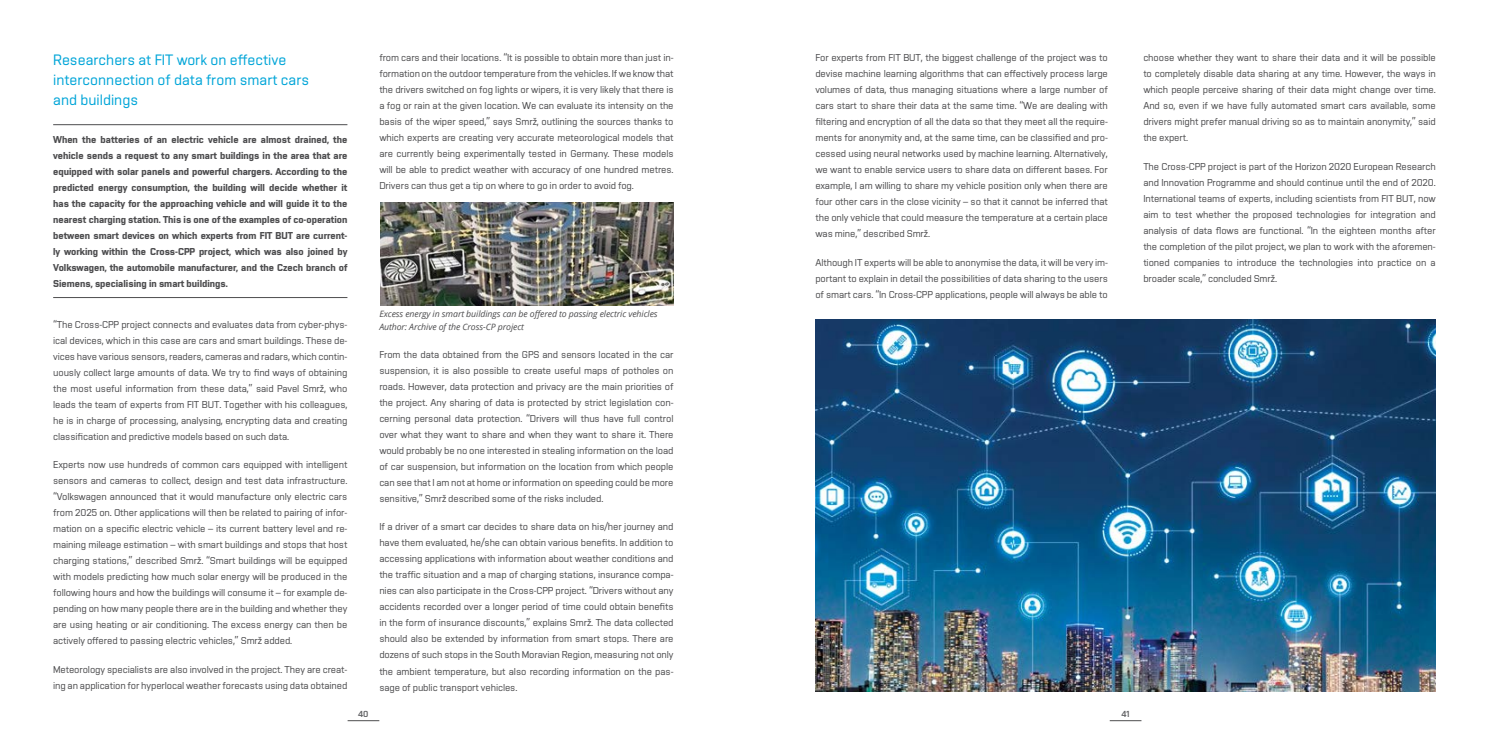
<style>
.page{position:relative;width:1489px;height:745px;background:#fff}
.page>*{position:absolute;margin:0;border:0;box-sizing:border-box;transform-origin:0 0}
.t1{font:15px/20px "Vafle Light VUT";color:#00a5d8}
.t2{font:10px/16px "Vafle Light VUT";letter-spacing:-.01em;color:#4d4d4f;text-align:justify}
.t3{font:700 10px/16px "Vafle VUT";color:#4d4d4f;text-align:justify}
.t4{font:italic 8.75px/12.5px "Open Sans";letter-spacing:-.01em;color:#4d4d4f}
.t5{font:8.75px "Vafle VUT";color:#606163}
</style>
<div class="page">
<hr style="left:347px;top:720px;width:32px;height:1px;background:#4d4d4f">
<hr style="left:1109px;top:720px;width:32px;height:1px;background:#4d4d4f">
<hr style="left:53px;top:124px;width:294px;height:1px;background:#4d4d4f">
<hr style="left:53px;top:297px;width:294px;height:1px;background:#4d4d4f">
<img style="left:380px;top:203px;width:293px;height:102px">
<img style="left:815px;top:319px;width:620px;height:372px">
<h1 class="t1" style="left:53px;top:50px;width:257px">Researchers at FIT work on effective interconnection of data from smart cars and buildings</h1>
<p class="t3" style="left:53px;top:131px;width:296px">When the batteries of an electric vehicle are almost drained, the vehicle sends a request to any smart buildings in the area that are equipped with solar panels and powerful chargers. According to the predicted energy consumption, the building will decide whether it has the capacity for the approaching vehicle and will guide it to the nearest charging station. This is one of the examples of co-operation between smart devices on which experts from FIT BUT are current&shy;ly working within the Cross-CPP project, which was also joined by Volkswagen, the automobile manufacturer, and the Czech branch of Siemens, specialising in smart buildings.</p>
<p class="t2" style="left:53px;top:316px;width:296px">“The Cross-CPP project connects and evaluates data from cyber-phys&shy;ical devices, which in this case are cars and smart buildings. These de&shy;vices have various sensors, readers, cameras and radars, which contin&shy;uously collect large amounts of data. We try to find ways of obtaining the most useful information from these data,” said Pavel Smrž, who leads the team of experts from FIT BUT. Together with his colleagues, he is in charge of processing, analysing, encrypting data and creating classification and predictive models based on such data.</p>
<p class="t2" style="left:53px;top:456px;width:296px">Experts now use hundreds of common cars equipped with intelligent sensors and cameras to collect, design and test data infrastructure. “Volkswagen announced that it would manufacture only electric cars from 2025 on. Other applications will then be related to pairing of infor&shy;mation on a specific electric vehicle – its current battery level and re&shy;maining mileage estimation – with smart buildings and stops that host charging stations,” described Smrž. “Smart buildings will be equipped with models predicting how much solar energy will be produced in the following hours and how the buildings will consume it – for example de&shy;pending on how many people there are in the building and whether they are using heating or air conditioning. The excess energy can then be actively offered to passing electric vehicles,” Smrž added.</p>
<p class="t2" style="left:53px;top:660px;width:296px">Meteorology specialists are also involved in the project. They are creat&shy;ing an application for hyperlocal weather forecasts using data obtained</p>
<p class="t2" style="left:379px;top:50px;width:296px">from cars and their locations. “It is possible to obtain more than just in&shy;formation on the outdoor temperature from the vehicles. If we know that the drivers switched on fog lights or wipers, it is very likely that there is a fog or rain at the given location. We can evaluate its intensity on the basis of the wiper speed,” says Smrž, outlining the sources thanks to which experts are creating very accurate meteorological models that are currently being experimentally tested in Germany. These models will be able to predict weather with accuracy of one hundred metres.<br>Drivers can thus get a tip on where to go in order to avoid fog.</p>
<p class="t4" style="left:379px;top:307px;width:280px">Excess energy in smart buildings can be offered to passing electric vehicles<br>Author: Archive of the Cross-CP project</p>
<p class="t2" style="left:379px;top:346px;width:296px">From the data obtained from the GPS and sensors located in the car suspension, it is also possible to create useful maps of potholes on roads. However, data protection and privacy are the main priorities of the project. Any sharing of data is protected by strict legislation con&shy;cerning personal data protection. “Drivers will thus have full control over what they want to share and when they want to share it. There would probably be no one interested in stealing information on the load of car suspension, but information on the location from which people can see that I am not at home or information on speeding could be more sensitive,” Smrž described some of the risks included.</p>
<p class="t2" style="left:379px;top:518px;width:296px">If a driver of a smart car decides to share data on his/her journey and have them evaluated, he/she can obtain various benefits. In addition to accessing applications with information about weather conditions and the traffic situation and a map of charging stations, insurance compa&shy;nies can also participate in the Cross-CPP project. “Drivers without any accidents recorded over a longer period of time could obtain benefits in the form of insurance discounts,” explains Smrž. The data collected should also be extended by information from smart stops. There are dozens of such stops in the South Moravian Region, measuring not only the ambient temperature, but also recording information on the pas&shy;sage of public transport vehicles.</p>
<p class="t2" style="left:815px;top:50px;width:294px">For experts from FIT BUT, the biggest challenge of the project was to devise machine learning algorithms that can effectively process large volumes of data, thus managing situations where a large number of cars start to share their data at the same time. “We are dealing with filtering and encryption of all the data so that they meet all the require&shy;ments for anonymity and, at the same time, can be classified and pro&shy;cessed using neural networks used by machine learning. Alternatively, we want to enable service users to share data on different bases. For example, I am willing to share my vehicle position only when there are four other cars in the close vicinity – so that it cannot be inferred that the only vehicle that could measure the temperature at a certain place was mine,” described Smrž.</p>
<p class="t2" style="left:815px;top:254px;width:294px">Although IT experts will be able to anonymise the data, it will be very im&shy;portant to explain in detail the possibilities of data sharing to the users of smart cars. “In Cross-CPP applications, people will always be able to</p>
<p class="t5" style="left:358px;top:708px;width:12px">40</p>
<p class="t5" style="left:1121px;top:708px;width:10px">41</p>
<p class="t2" style="left:1143px;top:50px;width:294px">choose whether they want to share their data and it will be possible to completely disable data sharing at any time. However, the ways in which people perceive sharing of their data might change over time.<br>And so, even if we have fully automated smart cars available, some drivers might prefer manual driving so as to maintain anonymity,” said the expert.</p>
<p class="t2" style="left:1143px;top:158px;width:294px">The Cross-CPP project is part of the Horizon 2020 European Research and Innovation Programme and should continue until the end of 2020.<br>International teams of experts, including scientists from FIT BUT, now aim to test whether the proposed technologies for integration and analysis of data flows are functional. “In the eighteen months after the completion of the pilot project, we plan to work with the aforemen&shy;tioned companies to introduce the technologies into practice on a broader scale,” concluded Smrž.</p>
</div>
